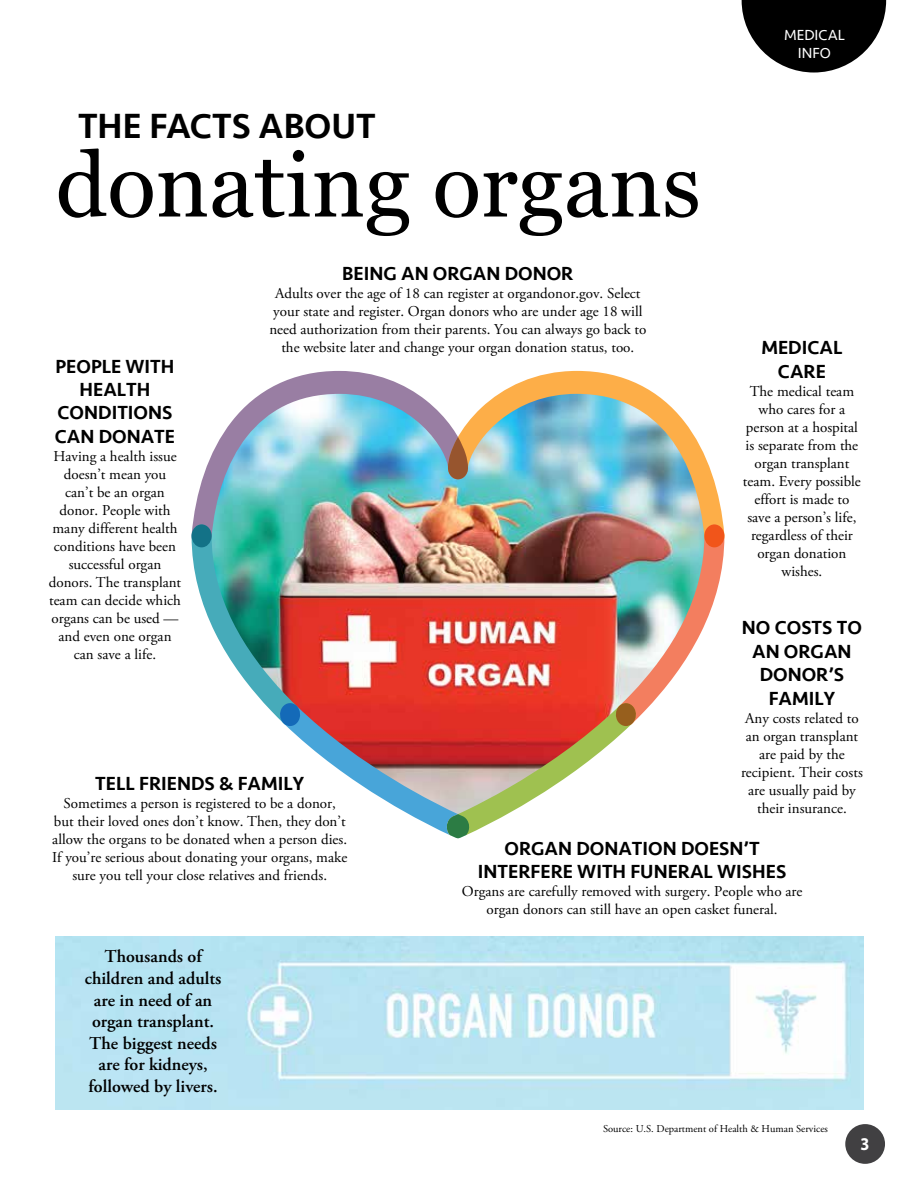
<style>
.page{position:relative;width:918px;height:1188px;background:#fff}
.page>*{position:absolute;margin:0;border:0;box-sizing:border-box;transform-origin:0 0}
.t1{font:90px "Georgia";color:#000}
.t2{font:500 36px "Seravek";color:#000}
.t3{font:500 19.5px/23.4px "Seravek";color:#000;text-align:center}
.t4{font:600 18px/21.6px "Adobe Garamond Pro";color:#000;text-align:center}
.t5{font:700 18px "Myriad Pro";color:#fff;scale:.9 1}
.t6{font:15px/18px "Adobe Garamond Pro";color:#000;text-align:center}
.t7{font:15px/18px "Seravek";color:#fff;text-align:center}
.t8{font:10.5px "Adobe Garamond Pro";color:#000}
</style>
<div class="page">
<img style="left:191px;top:371px;width:257px;height:176px">
<img style="left:448px;top:371px;width:277px;height:176px">
<svg style="left:448px;top:437px;width:20px;height:42px"></svg>
<img style="left:192px;top:524px;width:532px;height:314px">
<img style="left:56px;top:936px;width:808px;height:173px">
<div style="left:845px;top:1124px;width:40px;height:40px;background:#414042;border-radius:50%"></div>
<svg style="left:742px;top:0;width:144px;height:73px"></svg>
<h2 class="t2" style="left:78px;top:104px;width:299px">THE FACTS ABOUT</h2>
<p class="t7" style="left:784px;top:25px;width:62px">MEDICAL<br>INFO</p>
<h1 class="t1" style="left:56px;top:120px;width:647px">donating organs</h1>
<h3 class="t3" style="left:342px;top:262px;width:233px">BEING AN ORGAN DONOR</h3>
<p class="t6" style="left:269px;top:284px;width:378px">Adults over the age of 18 can register at organdonor.gov. Select your state and register. Organ donors who are under age 18 will need authorization from their parents. You can always go back to the website later and change your organ donation status, too.</p>
<h3 class="t3" style="left:55px;top:354px;width:122px">PEOPLE WITH<br>HEALTH<br>CONDITIONS<br>CAN DONATE</h3>
<p class="t6" style="left:49px;top:447px;width:134px">Having a health issue doesn’t mean you can’t be an organ donor. People with many different health conditions have been successful organ donors. The transplant team can decide which organs can be used — and even one organ can save a life.</p>
<h3 class="t3" style="left:761px;top:336px;width:83px">MEDICAL<br>CARE</h3>
<p class="t6" style="left:743px;top:382px;width:119px">The medical team who cares for a person at a hospital is separate from the organ transplant team. Every possible effort is made to save a person’s life, regardless of their organ donation wishes.</p>
<h3 class="t3" style="left:742px;top:616px;width:122px">NO COSTS TO<br>AN ORGAN<br>DONOR’S<br>FAMILY</h3>
<p class="t6" style="left:741px;top:709px;width:123px">Any costs related to an organ transplant are paid by the recipient. Their costs are usually paid by their insurance.</p>
<h3 class="t3" style="left:478px;top:837px;width:310px">ORGAN DONATION DOESN’T<br>INTERFERE WITH FUNERAL WISHES</h3>
<p class="t6" style="left:462px;top:883px;width:342px">Organs are carefully removed with surgery. People who are organ donors can still have an open casket funeral.</p>
<h3 class="t3" style="left:95px;top:772px;width:210px">TELL FRIENDS &amp; FAMILY</h3>
<p class="t6" style="left:52px;top:794px;width:297px">Sometimes a person is registered to be a donor, but their loved ones don’t know. Then, they don’t allow the organs to be donated when a person dies.<br>If you’re serious about donating your organs, make sure you tell your close relatives and friends.</p>
<p class="t4" style="left:85px;top:946px;width:138px">Thousands of children and adults are in need of an organ transplant.<br>The biggest needs are for kidneys, followed by livers.</p>
<p class="t8" style="left:603px;top:1123px;width:226px">Source: U.S. Department of Health &amp; Human Services</p>
<p class="t5" style="left:860px;top:1132px;width:11px">3</p>
</div>
